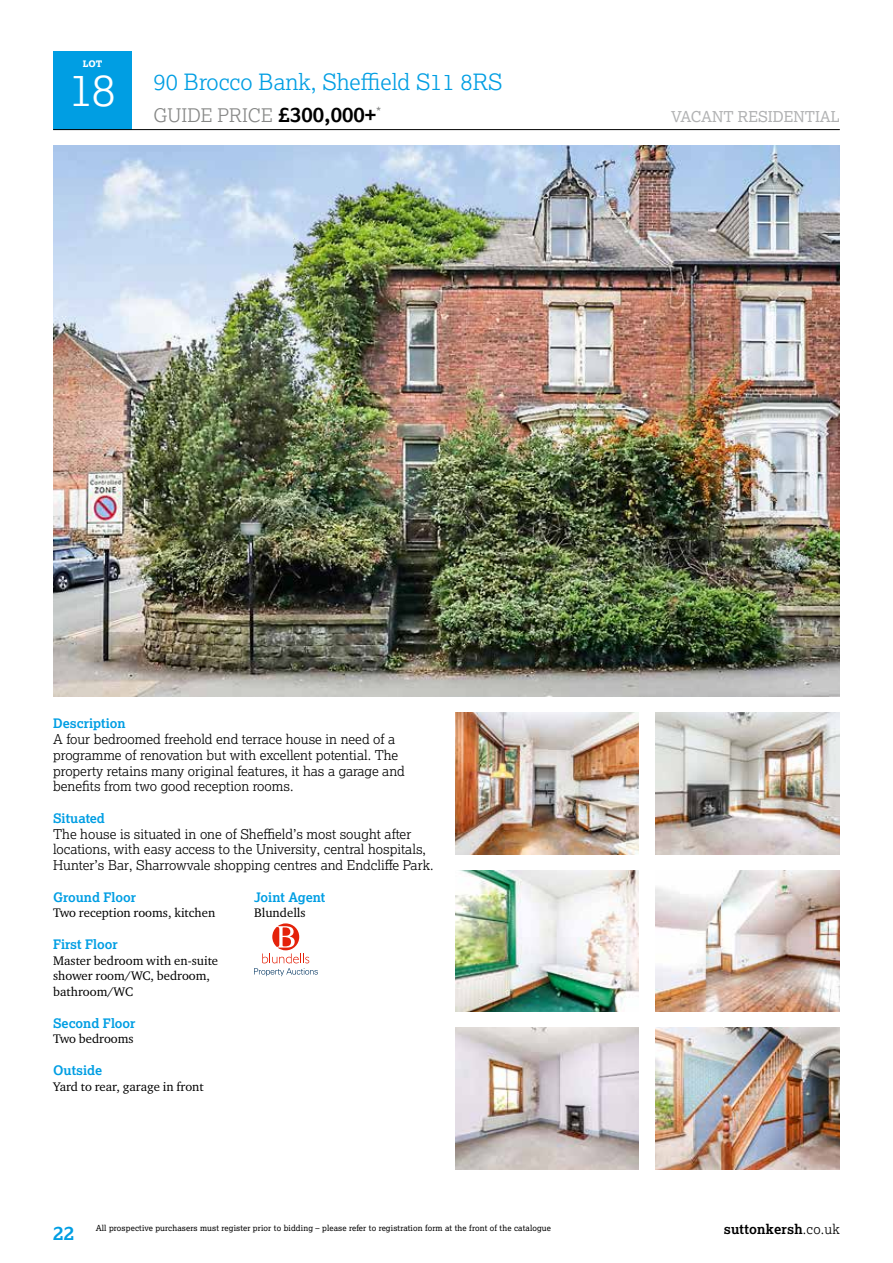
<style>
.page{position:relative;width:893px;height:1263px;background:#fff}
.page>*{position:absolute;margin:0;border:0;box-sizing:border-box;transform-origin:0 0}
.t1{font:300 45px "Lexia";color:#fff}
.t2{font:300 22.5px "Lexia";color:#009ee3}
.t3{font:700 19.5px "Lexia";color:#009ee3}
.t4{font:300 18.75px "Lexia";color:#868786}
.t5{font:15px "Lexia";color:#b1b2b3}
.t6{font:300 13.5px/15.8px "Lexia";color:#000}
.t7{font:700 13.5px "Lexia";letter-spacing:.015em;color:#000}
.t8{font:13.5px "Lexia";color:#868786}
.t9{font:700 13.2px "Lexia";color:#009ee3}
.t10{font:12.75px/15.8px "Charter ITC Pro";color:#000}
.t11{font:800 9px "Lexia";color:#fff}
.t12{font:8.25px "Lexia";letter-spacing:.015em;color:#000}
.s1{font-weight:700;font-size:21px;color:#000}
.s2{font-weight:300}
</style>
<div class="page">
<div style="left:53px;top:51px;width:79px;height:79px;background:#009ee3"></div>
<hr style="left:53px;top:129px;width:787px;height:1px;background:#000">
<svg style="left:254px;top:923px;width:64px;height:53px"></svg>
<img style="left:53px;top:146px;width:787px;height:551px">
<img style="left:455px;top:713px;width:184px;height:141px">
<img style="left:656px;top:713px;width:184px;height:141px">
<img style="left:455px;top:1028px;width:184px;height:141px">
<img style="left:455px;top:870px;width:184px;height:142px">
<img style="left:656px;top:1028px;width:184px;height:141px">
<img style="left:656px;top:870px;width:184px;height:142px">
<p class="t11" style="left:83px;top:58px;width:21px">LOT</p>
<h1 class="t1" style="left:69px;top:61px;width:48px">18</h1>
<h2 class="t2" style="left:154px;top:68px;width:350px">90 Brocco Bank, Sheffield S11 8RS</h2>
<h3 class="t4" style="left:154px;top:103px;width:224px">GUIDE PRICE <span class="s1">£300,000+</span></h3>
<p class="t5" style="left:671px;top:107px;width:170px">VACANT RESIDENTIAL</p>
<p class="t8" style="left:376px;top:104px;width:7px">*</p>
<p class="t9" style="left:53px;top:715px;width:74px">Description</p>
<p class="t6" style="left:53px;top:731px;width:353px">A four bedroomed freehold end terrace house in need of a programme of renovation but with excellent potential. The property retains many original features, it has a garage and benefits from two good reception rooms.</p>
<p class="t9" style="left:53px;top:810px;width:53px">Situated</p>
<p class="t6" style="left:53px;top:825px;width:382px">The house is situated in one of Sheffield’s most sought after locations, with easy access to the University, central hospitals,<br>Hunter’s Bar, Sharrowvale shopping centres and Endcliffe Park.</p>
<p class="t9" style="left:53px;top:888px;width:84px">Ground Floor</p>
<p class="t10" style="left:53px;top:905px;width:164px">Two reception rooms, kitchen</p>
<p class="t9" style="left:53px;top:936px;width:66px">First Floor</p>
<p class="t10" style="left:53px;top:952px;width:166px">Master bedroom with en-suite shower room/WC, bedroom, bathroom/WC</p>
<p class="t9" style="left:53px;top:1014px;width:84px">Second Floor</p>
<p class="t10" style="left:53px;top:1031px;width:82px">Two bedrooms</p>
<p class="t9" style="left:53px;top:1062px;width:51px">Outside</p>
<p class="t10" style="left:53px;top:1078px;width:152px">Yard to rear, garage in front</p>
<p class="t9" style="left:254px;top:888px;width:73px">Joint Agent</p>
<p class="t10" style="left:254px;top:905px;width:53px">Blundells</p>
<h3 class="t3" style="left:53px;top:1220px;width:23px">22</h3>
<p class="t7" style="left:724px;top:1221px;width:118px">suttonkersh<span class="s2">.co.uk</span></p>
<p class="t12" style="left:96px;top:1222px;width:457px">All prospective purchasers must register prior to bidding – please refer to registration form at the front of the catalogue</p>
</div>
